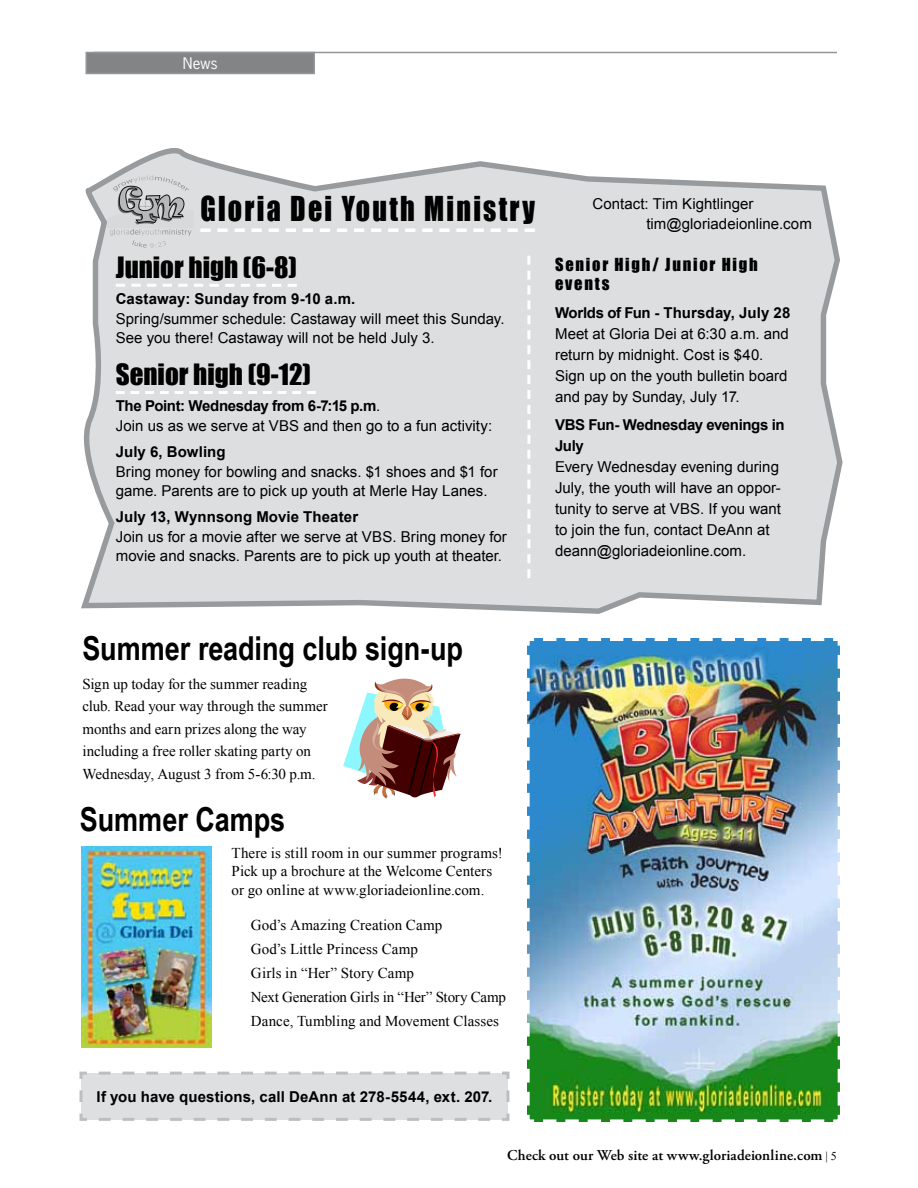
<style>
.page{position:relative;width:918px;height:1188px;background:#fff}
.page>*{position:absolute;margin:0;border:0;box-sizing:border-box;transform-origin:0 0}
.t1{font:700 33px "Arial Narrow";letter-spacing:-.005em;color:#000}
.t2{font:31.5px "Impact";letter-spacing:.08em;color:#000;scale:.89 1}
.t3{font:27px "Impact";color:#000}
.t4{font:16.5px/18.8px "Impact";letter-spacing:.105em;color:#000}
.t5{font:15px/21px "Arial";letter-spacing:.005em;color:#000}
.t6{font:15px/24px "Times New Roman";color:#000}
.t7{font:700 15px "Arial";letter-spacing:.005em;color:#000}
.t8{font:600 15px "Adobe Garamond Pro";letter-spacing:.005em;color:#000}
.t9{font:700 15px/21px "Arial";letter-spacing:-.025em;color:#000}
.t10{font:15px "News Gothic Std";color:#fff}
.s1{font-weight:700}
.s2{font-family:"Times New Roman";font-weight:400;font-size:12px}
</style>
<div class="page">
<div style="left:86px;top:52px;width:228px;height:22px;background:#828486"></div>
<div style="left:86px;top:52px;width:229px;height:22px;border:2px solid #95979a"></div>
<hr style="left:94px;top:52px;width:743px;height:1px;background:#95979a">
<svg style="left:81px;top:148px;width:762px;height:466px;background:#dddedf"></svg>
<svg style="left:527px;top:256px;width:3px;height:322px"></svg>
<svg style="left:116px;top:284px;width:181px;height:3px"></svg>
<svg style="left:116px;top:391px;width:200px;height:3px"></svg>
<svg style="left:79px;top:1071px;width:431px;height:50px;background:#dddee0"></svg>
<img style="left:81px;top:846px;width:130px;height:202px">
<svg style="left:343px;top:679px;width:118px;height:120px"></svg>
<svg style="left:200px;top:228px;width:335px;height:4px"></svg>
<img style="left:527px;top:638px;width:313px;height:484px">
<svg style="left:107px;top:175px;width:87px;height:73px;background:#c2c3c5"></svg>
<p class="t10" style="left:183px;top:54px;width:36px">News</p>
<h2 class="t2" style="left:200px;top:185px;width:377px">Gloria Dei Youth Ministry</h2>
<p class="t5" style="left:646px;top:195px;width:167px;line-height:19.5px;text-indent:-54px">Contact: Tim Kightlinger tim@gloriadeionline.com</p>
<h3 class="t3" style="left:116px;top:246px;width:183px">Junior high (6-8)</h3>
<p class="t7" style="left:116px;top:289px;width:241px">Castaway: Sunday from 9-10 a.m.</p>
<p class="t5" style="left:116px;top:309px;width:390px;line-height:19.5px">Spring/summer schedule: Castaway will meet this Sunday.<br>See you there! Castaway will not be held July 3.</p>
<h3 class="t3" style="left:116px;top:353px;width:197px">Senior high (9-12)</h3>
<p class="t5" style="left:116px;top:396px;width:378px;line-height:19.5px"><span class="s1">The Point: Wednesday from 6-7:15 p.m</span>.<br>Join us as we serve at VBS and then go to a fun activity:</p>
<p class="t7" style="left:116px;top:442px;width:111px">July 6, Bowling</p>
<p class="t5" style="left:116px;top:462px;width:383px;line-height:19.5px">Bring money for bowling and snacks. $1 shoes and $1 for game. Parents are to pick up youth at Merle Hay Lanes.</p>
<p class="t7" style="left:116px;top:507px;width:244px">July 13, Wynnsong Movie Theater</p>
<p class="t5" style="left:116px;top:527px;width:393px;line-height:19.5px">Join us for a movie after we serve at VBS. Bring money for movie and snacks. Parents are to pick up youth at theater.</p>
<h1 class="t1" style="left:82px;top:623px;width:382px">Summer reading club sign-up</h1>
<p class="t6" style="left:82px;top:672px;width:247px;line-height:22.5px">Sign up today for the summer reading club. Read your way through the summer months and earn prizes along the way including a free roller skating party on Wednesday, August 3 from 5-6:30 p.m.</p>
<h1 class="t1" style="left:80px;top:795px;width:207px">Summer Camps</h1>
<p class="t6" style="left:232px;top:843px;width:273px;line-height:18px">There is still room in our summer programs!<br>Pick up a brochure at the Welcome Centers</p>
<p class="t6" style="left:232px;top:878px;width:254px">or go online at www.gloriadeionline.com.</p>
<p class="t6" style="left:251px;top:913px;width:257px">God’s Amazing Creation Camp<br>God’s Little Princess Camp<br>Girls in “Her” Story Camp<br>Next Generation Girls in “Her” Story Camp<br>Dance, Tumbling and Movement Classes</p>
<p class="t7" style="left:97px;top:1087px;width:397px">If you have questions, call DeAnn at 278-5544, ext. 207.</p>
<p class="t4" style="left:555px;top:255px;width:204px">Senior High/ Junior High events</p>
<p class="t7" style="left:555px;top:303px;width:237px">Worlds of Fun - Thursday, July 28</p>
<p class="t5" style="left:555px;top:323px;width:235px">Meet at Gloria Dei at 6:30 a.m. and return by midnight. Cost is $40.<br>Sign up on the youth bulletin board and pay by Sunday, July 17.</p>
<p class="t9" style="left:555px;top:414px;width:231px">VBS Fun- Wednesday evenings in<br>July</p>
<p class="t5" style="left:555px;top:456px;width:227px">Every Wednesday evening during<br>July, the youth will have an oppor&shy;tunity to serve at VBS. If you want to join the fun, contact DeAnn at deann@gloriadeionline.com.</p>
<p class="t8" style="left:507px;top:1147px;width:331px">Check out our Web site at www.gloriadeionline.com <span class="s2">| 5</span></p>
</div>
